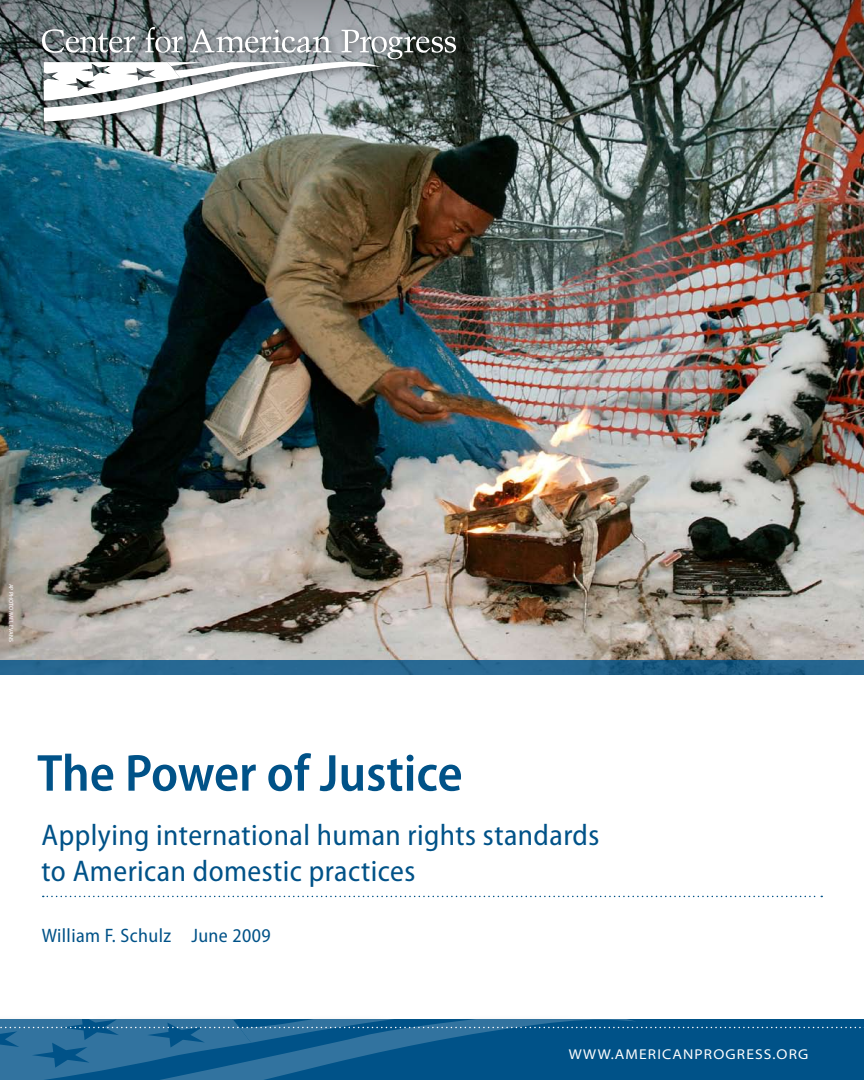
<style>
.page{position:relative;width:864px;height:1080px;background:#fff}
.page>*{position:absolute;margin:0;border:0;box-sizing:border-box;transform-origin:0 0}
.t1{font:600 semi-condensed 52.5px "Myriad Pro";color:#005288}
.t2{font:semi-condensed 30px/36px "Myriad Pro";letter-spacing:.015em;color:#005288}
.t3{font:semi-condensed 19.5px "Myriad Pro";letter-spacing:.02em;color:#005288}
.t4{font:semi-expanded 14.25px "Myriad Pro";letter-spacing:.08em;color:#fff}
.t5{font:6px "Myriad Pro";letter-spacing:.02em;color:#fff}
</style>
<div class="page">
<img style="left:0;top:148px;width:864px;height:512px">
<svg style="left:0;top:660px;width:864px;height:15px;background:#24648d"></svg>
<img style="left:0;top:0;width:864px;height:148px">
<div style="left:36px;top:21px;width:429px;height:110px;background:#000;opacity:.5"></div>
<svg style="left:42px;top:27px;width:414px;height:95px"></svg>
<svg style="left:0;top:1019px;width:864px;height:61px;background:#115d90"></svg>
<svg style="left:43px;top:896px;width:779px;height:1px"></svg>
<p class="t5" style="left:15px;top:584px;width:60px;rotate:90deg">AP Photo/Mel Evans</p>
<h1 class="t1" style="left:37px;top:744px;width:427px">The Power of Justice</h1>
<p class="t2" style="left:41px;top:817px;width:559px">Applying international human rights standards to American domestic practices</p>
<p class="t3" style="left:42px;top:925px;width:230px">William F. Schulz June 2009</p>
<p class="t4" style="left:569px;top:1047px;width:241px">WWW.AMERICANPROGRESS.ORG</p>
</div>
